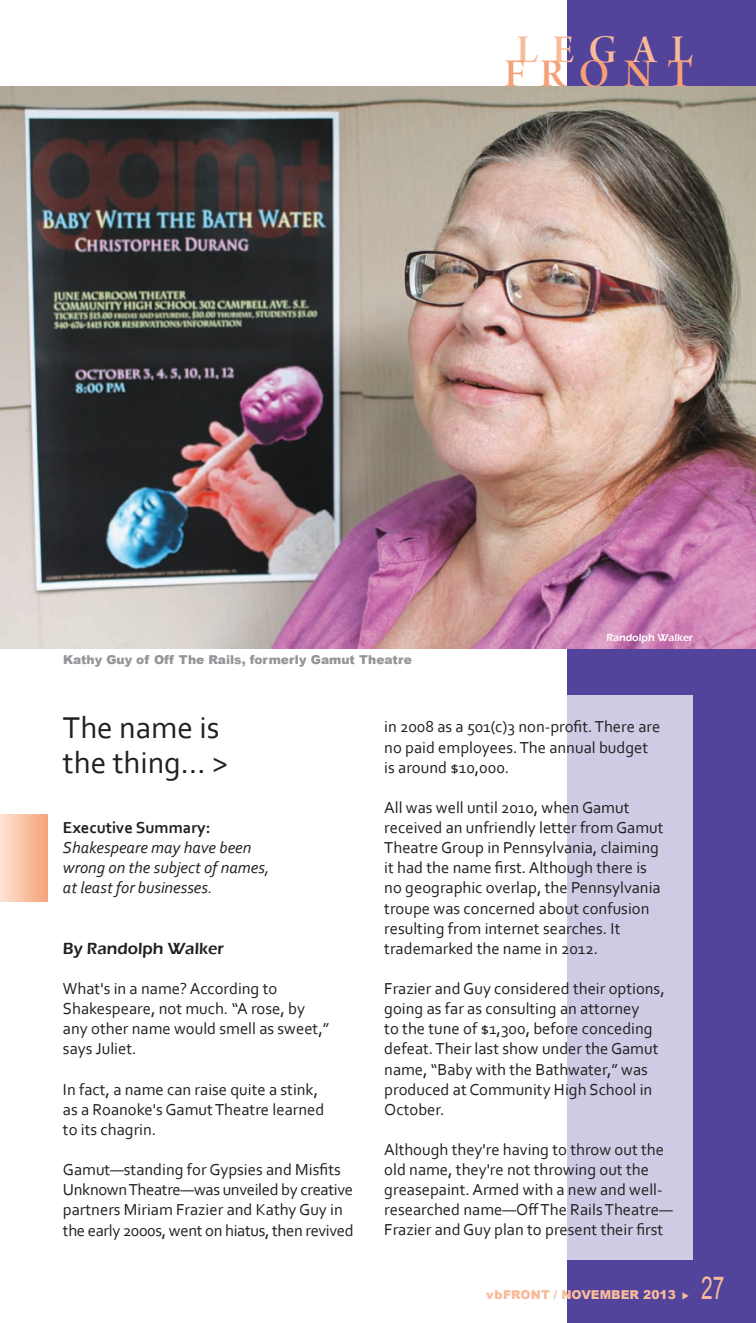
<style>
.page{position:relative;width:756px;height:1323px;background:#fff}
.page>*{position:absolute;margin:0;border:0;box-sizing:border-box;transform-origin:0 0}
.t1{font:42px "Arno Pro Smbd Display";letter-spacing:.355em;color:#f8ba99}
.t2{font:42px "Arno Pro Smbd Display";letter-spacing:.35em;color:#f5a077}
.t3{font:31.5px/35px "Corbel";color:#231f20}
.t4{font:31.5px "Arial";color:#f8ba99;scale:.67 1}
.t5{font:16.62px/20.1px "Corbel";color:#231f20}
.t6{font:16.62px/20.1px "Corbel";letter-spacing:-.02em;color:#231f20}
.t7{font:italic 16.62px/20.1px "Corbel";color:#231f20}
.t8{font:700 16.62px "Corbel";color:#231f20}
.t9{font:600 16.62px "Eras ITC";color:#231f20}
.t10{font:900 12.25px "Arial";color:#939598}
.t11{font:900 12.25px "Arial";color:#f8ba99}
.t12{font:600 10.5px "Eras ITC";color:#fff}
</style>
<div class="page">
<div style="left:567px;top:0;width:189px;height:1323px;background:#52439b"></div>
<div style="left:0;top:814px;width:47px;height:88px;background:linear-gradient(to right,#fde3d2,#f6a47a)"></div>
<img style="left:0;top:86px;width:756px;height:562px">
<div style="left:567px;top:696px;width:126px;height:564px;background:#cfcbe4"></div>
<h1 class="t1" style="left:516px;top:33px;width:178px">LEGAL</h1>
<h1 class="t2" style="left:505px;top:58px;width:190px">FRONT</h1>
<p class="t10" style="left:63px;top:650px;width:350px">Kathy Guy of Off The Rails, formerly Gamut Theatre</p>
<p class="t12" style="left:606px;top:631px;width:88px">Randolph Walker</p>
<h2 class="t3" style="left:63px;top:713px;width:167px">The name is the thing... &gt;</h2>
<p class="t8" style="left:63px;top:821px;width:149px">Executive Summary:</p>
<p class="t7" style="left:63px;top:839px;width:208px">Shakespeare may have been wrong on the subject of names, at least for businesses.</p>
<p class="t9" style="left:63px;top:939px;width:163px">By Randolph Walker</p>
<p class="t5" style="left:63px;top:980px;width:268px">What's in a name? According to<br>Shakespeare, not much. “A rose, by any other name would smell as sweet,” says Juliet.</p>
<p class="t5" style="left:63px;top:1081px;width:263px">In fact, a name can raise quite a stink, as a Roanoke's Gamut Theatre learned to its chagrin.</p>
<p class="t6" style="left:63px;top:1161px;width:292px">Gamut—standing for Gypsies and Misfits Unknown Theatre—was unveiled by creative partners Miriam Frazier and Kathy Guy in the early 2000s, went on hiatus, then revived</p>
<p class="t5" style="left:384px;top:718px;width:278px">in 2008 as a 501(c)3 non-profit. There are no paid employees. The annual budget is around $10,000.</p>
<p class="t5" style="left:384px;top:799px;width:281px">All was well until 2010, when Gamut received an unfriendly letter from Gamut Theatre Group in Pennsylvania, claiming it had the name first. Although there is no geographic overlap, the Pennsylvania troupe was concerned about confusion resulting from internet searches. It trademarked the name in 2012.</p>
<p class="t5" style="left:384px;top:980px;width:282px">Frazier and Guy considered their options, going as far as consulting an attorney<br>to the tune of $1,300, before conceding defeat. Their last show under the Gamut name, “Baby with the Bathwater,” was produced at Community High School in October.</p>
<p class="t5" style="left:384px;top:1141px;width:290px">Although they're having to throw out the old name, they're not throwing out the greasepaint. Armed with a new and well&shy;researched name—Off The Rails Theatre— Frazier and Guy plan to present their first</p>
<p class="t11" style="left:486px;top:1285px;width:205px">vbFRONT / NOVEMBER 2013 ◆</p>
<h2 class="t4" style="left:701px;top:1270px;width:36px">27</h2>
</div>
